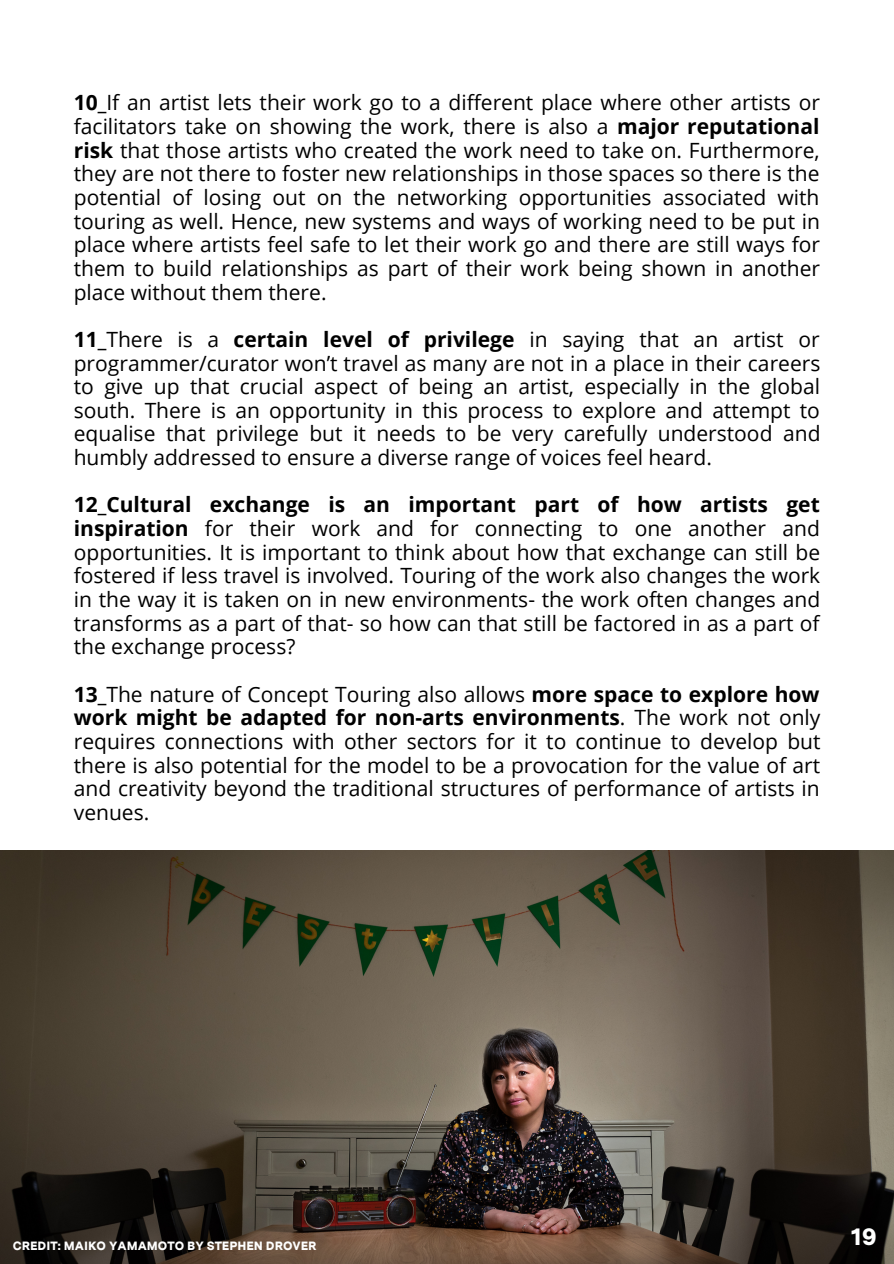
<style>
.page{position:relative;width:894px;height:1264px;background:#fff}
.page>*{position:absolute;margin:0;border:0;box-sizing:border-box;transform-origin:0 0}
.t1{font:900 24px "Messina Sans";color:#fff}
.t2{font:21px/23.7px "Open Sans";color:#000;text-align:justify}
.t3{font:900 12px "Messina Sans";color:#fff}
.s1{font-weight:700}
</style>
<div class="page">
<img style="left:0;top:850px;width:893px;height:413px">
<p class="t2" style="left:74px;top:90px;width:747px"><span class="s1">10_</span>If an artist lets their work go to a different place where other artists or facilitators take on showing the work, there is also a <span class="s1">major reputational risk</span> that those artists who created the work need to take on. Furthermore, they are not there to foster new relationships in those spaces so there is the potential of losing out on the networking opportunities associated with touring as well. Hence, new systems and ways of working need to be put in place where artists feel safe to let their work go and there are still ways for them to build relationships as part of their work being shown in another place without them there.</p>
<p class="t2" style="left:74px;top:327px;width:748px"><span class="s1">11_</span>There is a <span class="s1">certain level of privilege</span> in saying that an artist or programmer/curator won’t travel as many are not in a place in their careers to give up that crucial aspect of being an artist, especially in the global south. There is an opportunity in this process to explore and attempt to equalise that privilege but it needs to be very carefully understood and humbly addressed to ensure a diverse range of voices feel heard.</p>
<p class="t2" style="left:74px;top:492px;width:748px"><span class="s1">12_Cultural exchange is an important part of how artists get inspiration</span> for their work and for connecting to one another and opportunities. It is important to think about how that exchange can still be fostered if less travel is involved. Touring of the work also changes the work in the way it is taken on in new environments- the work often changes and transforms as a part of that- so how can that still be factored in as a part of the exchange process?</p>
<p class="t2" style="left:74px;top:681px;width:748px"><span class="s1">13_</span>The nature of Concept Touring also allows <span class="s1">more space to explore how work might be adapted for non-arts environments</span>. The work not only requires connections with other sectors for it to continue to develop but there is also potential for the model to be a provocation for the value of art and creativity beyond the traditional structures of performance of artists in venues.</p>
<p class="t3" style="left:13px;top:1238px;width:305px">CREDIT: MAIKO YAMAMOTO BY STEPHEN DROVER</p>
<p class="t1" style="left:850px;top:1221px;width:27px">19</p>
</div>
